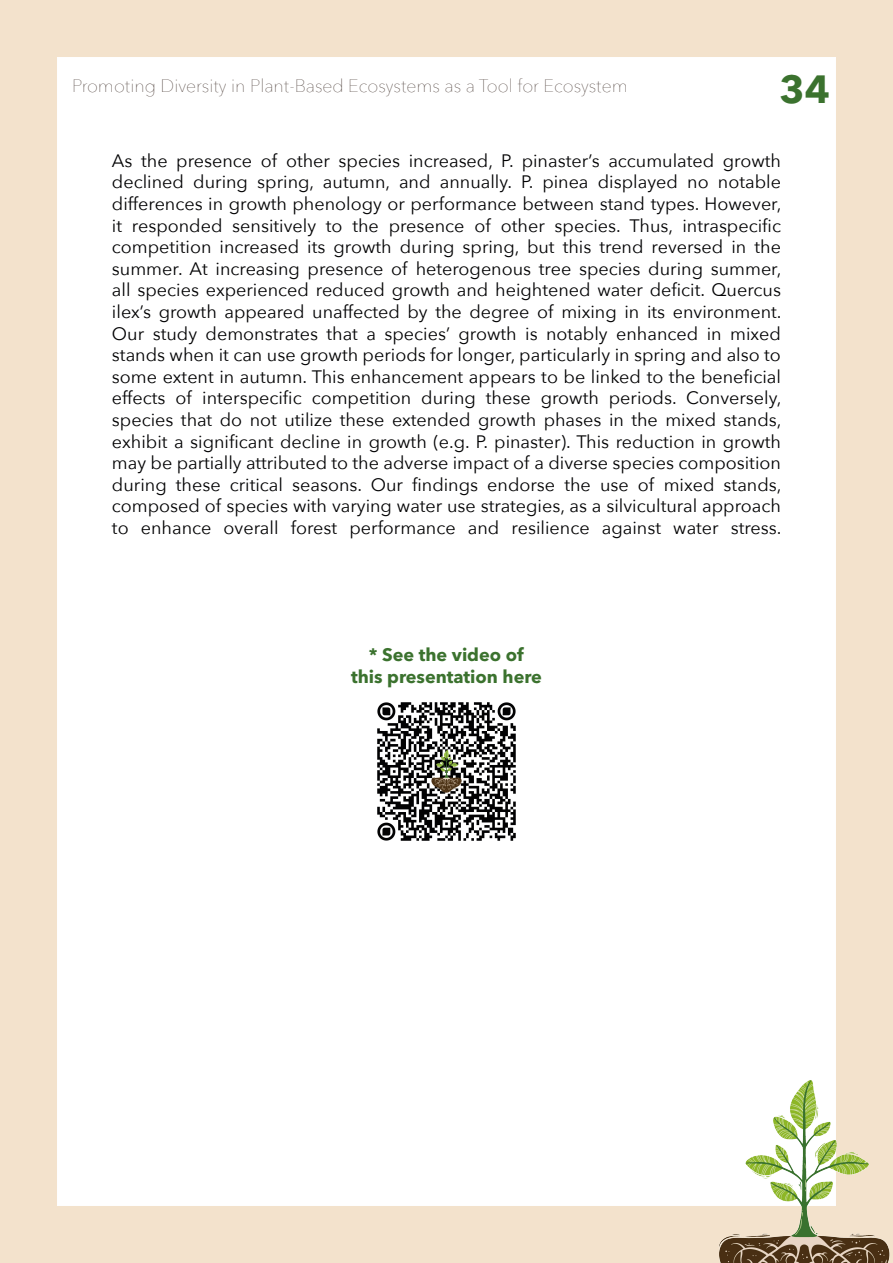
<style>
.page{position:relative;width:893px;height:1263px;background:#fff}
.page>*{position:absolute;margin:0;border:0;box-sizing:border-box;transform-origin:0 0}
.t1{font:700 39px "Avenir Next LT Pro";color:#3b722e}
.t2{font:18px/21.6px "Avenir Next";color:#020203;text-align:justify}
.t3{font:200 18px "Avenir Next";color:#3d2e28}
.t4{font:700 18px "Avenir Next LT Pro";color:#3b722e}
</style>
<div class="page">
<div style="left:0;top:0;width:893px;height:1263px;border:57px solid #f3e2cc"></div>
<img style="left:691px;top:1076px;width:202px;height:187px">
<img style="left:377px;top:702px;width:139px;height:139px">
<p class="t3" style="left:72px;top:70px;width:557px">Promoting Diversity in Plant-Based Ecosystems as a Tool for Ecosystem</p>
<p class="t1" style="left:780px;top:66px;width:52px">34</p>
<p class="t2" style="left:112px;top:149px;width:671px">As the presence of other species increased, P. pinaster’s accumulated growth declined during spring, autumn, and annually. P. pinea displayed no notable differences in growth phenology or performance between stand types. However, it responded sensitively to the presence of other species. Thus, intraspecific competition increased its growth during spring, but this trend reversed in the summer. At increasing presence of heterogenous tree species during summer, all species experienced reduced growth and heightened water deficit. Quercus ilex’s growth appeared unaffected by the degree of mixing in its environment.<br>Our study demonstrates that a species’ growth is notably enhanced in mixed stands when it can use growth periods for longer, particularly in spring and also to some extent in autumn. This enhancement appears to be linked to the beneficial effects of interspecific competition during these growth periods. Conversely, species that do not utilize these extended growth phases in the mixed stands, exhibit a significant decline in growth (e.g. P. pinaster). This reduction in growth may be partially attributed to the adverse impact of a diverse species composition during these critical seasons. Our findings endorse the use of mixed stands, composed of species with varying water use strategies, as a silvicultural approach to enhance overall forest performance and resilience against water stress.</p>
<p class="t4" style="left:369px;top:644px;width:156px">* See the video of</p>
<p class="t4" style="left:351px;top:666px;width:192px">this presentation here</p>
</div>
